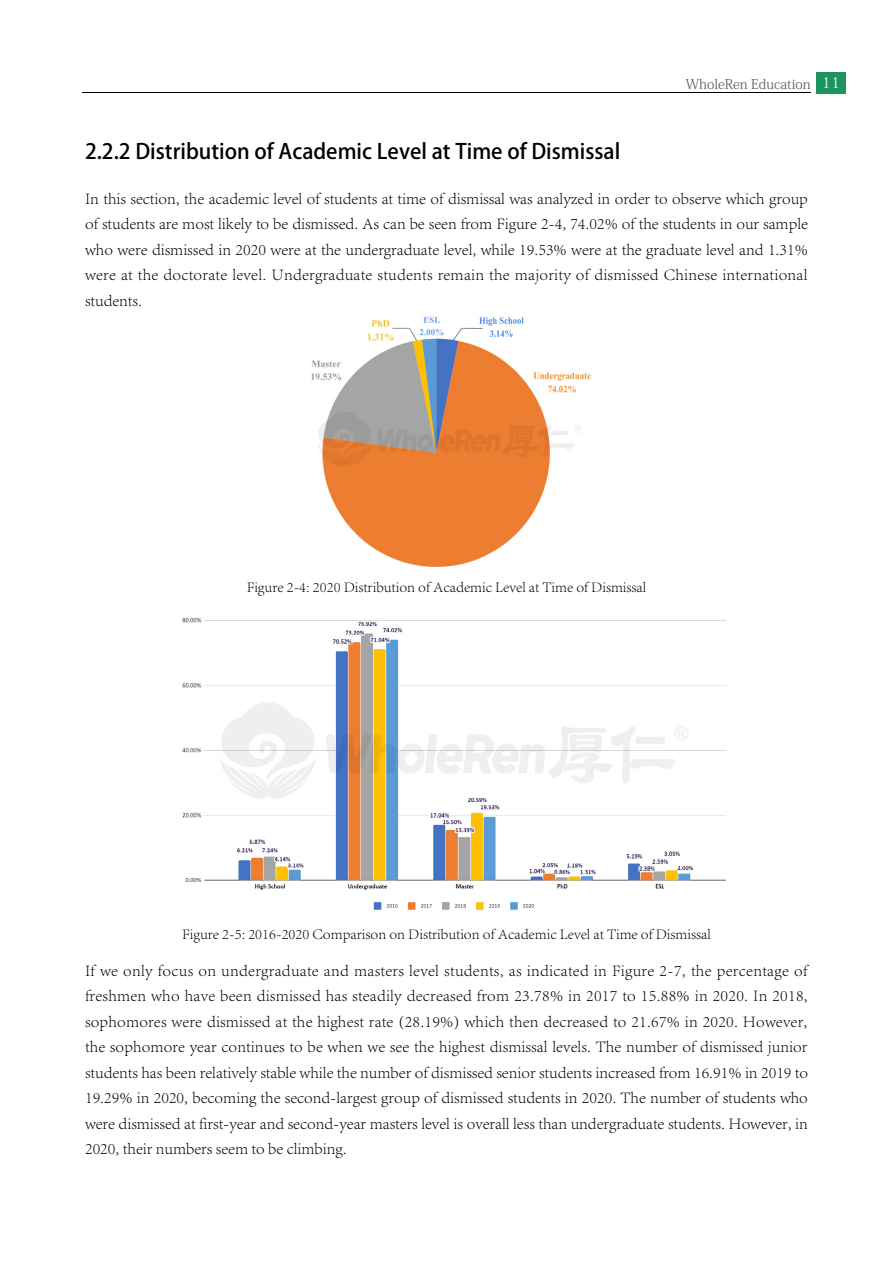
<style>
.page{position:relative;width:893px;height:1263px;background:#fff}
.page>*{position:absolute;margin:0;border:0;box-sizing:border-box;transform-origin:0 0}
.t1{font:21px "Adobe Heiti Std";color:#000}
.t2{font:300 16.5px/25.5px "Adobe Song Std";color:#000;text-align:justify}
.t3{font:300 15px "Adobe Song Std";color:#000}
.t4{font:13.5px "Adobe Fangsong Std";color:#595757}
.s1{font-size:15px;color:#fff}
</style>
<div class="page">
<div style="left:816px;top:72px;width:30px;height:21px;background:#1c9460"></div>
<hr style="left:82px;top:93px;width:728px;height:1px;background:#000">
<img style="left:182px;top:618px;width:544px;height:292px">
<img style="left:311px;top:316px;width:280px;height:251px">
<p class="t1" style="left:85px;top:138px;width:537px">2.2.2 Distribution of Academic Level at Time of Dismissal</p>
<p class="t4" style="left:686px;top:75px;width:156px">WholeRen Education <span class="s1">11</span></p>
<p class="t2" style="left:85px;top:186px;width:724px">In this section, the academic level of students at time of dismissal was analyzed in order to observe which group of students are most likely to be dismissed. As can be seen from Figure 2-4, 74.02% of the students in our sample who were dismissed in 2020 were at the undergraduate level, while 19.53% were at the graduate level and 1.31% were at the doctorate level. Undergraduate students remain the majority of dismissed Chinese international students.</p>
<p class="t3" style="left:247px;top:578px;width:401px">Figure 2-4: 2020 Distribution of Academic Level at Time of Dismissal</p>
<p class="t3" style="left:182px;top:925px;width:530px">Figure 2-5: 2016-2020 Comparison on Distribution of Academic Level at Time of Dismissal</p>
<p class="t2" style="left:85px;top:958px;width:725px">If we only focus on undergraduate and masters level students, as indicated in Figure 2-7, the percentage of freshmen who have been dismissed has steadily decreased from 23.78% in 2017 to 15.88% in 2020. In 2018, sophomores were dismissed at the highest rate (28.19%) which then decreased to 21.67% in 2020. However, the sophomore year continues to be when we see the highest dismissal levels. The number of dismissed junior students has been relatively stable while the number of dismissed senior students increased from 16.91% in 2019 to 19.29% in 2020, becoming the second-largest group of dismissed students in 2020. The number of students who were dismissed at first-year and second-year masters level is overall less than undergraduate students. However, in 2020, their numbers seem to be climbing.</p>
</div>
